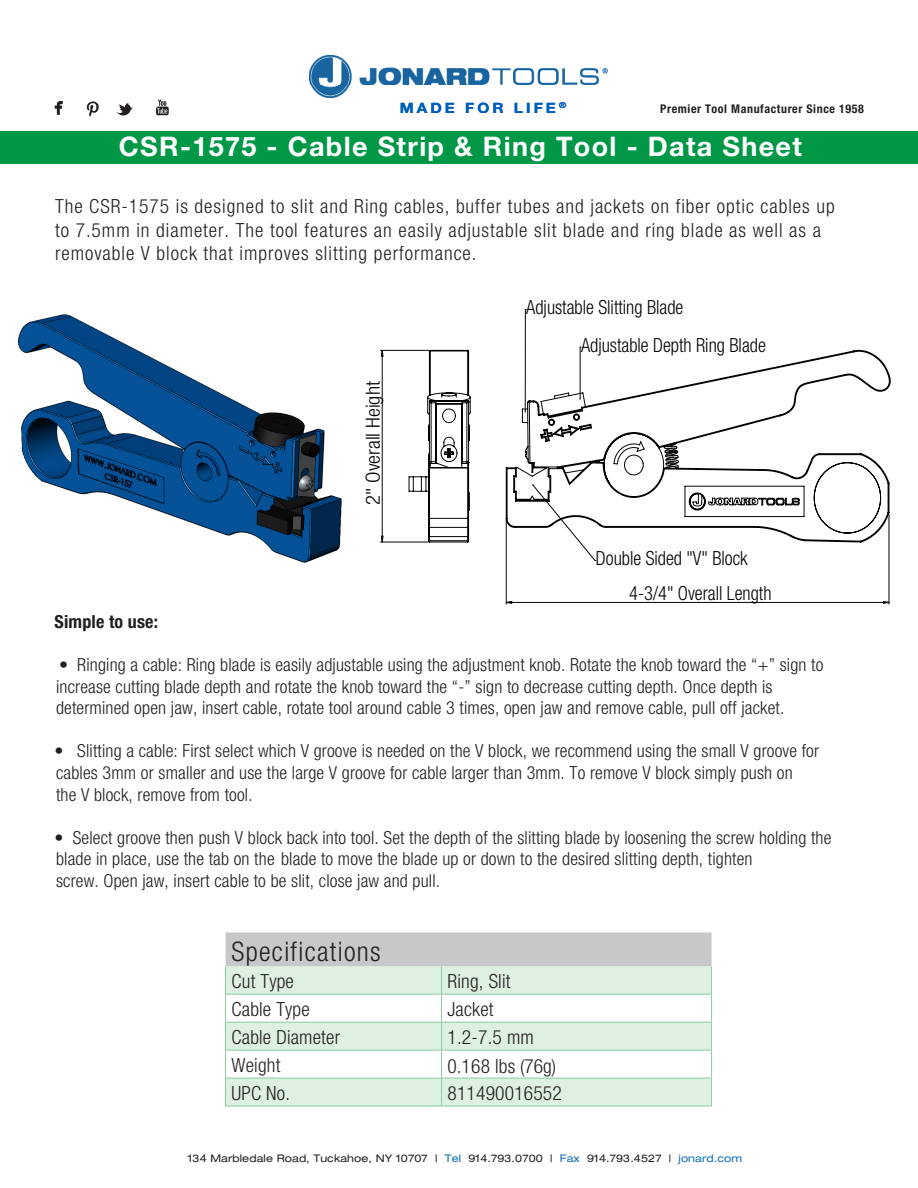
<style>
.page{position:relative;width:918px;height:1188px;background:#fff}
.page>*{position:absolute;margin:0;border:0;box-sizing:border-box;transform-origin:0 0}
.t1{font:700 27px "Helvetica Neue";letter-spacing:.05em;color:#fff}
.t2{font:300 condensed 27px "Helvetica Neue";letter-spacing:.05em;color:#231f20}
.t3{font:300 condensed 19.5px/23.4px "Helvetica Neue";letter-spacing:.05em;color:#231f20}
.t4{font:300 condensed 19.5px/37.7px "Helvetica Neue";color:#050504;scale:.94 1}
.t5{font:300 condensed 19.5px "Helvetica Neue";letter-spacing:.01em;color:#231f20}
.t6{font:300 condensed 19.5px "Helvetica Neue";color:#050504;scale:1.06 1}
.t7{font:300 condensed 18px/21.6px "Helvetica Neue";letter-spacing:.01em;color:#231f20}
.t8{font:700 condensed 18px "Helvetica Neue";letter-spacing:.01em;color:#231f20}
.t9{font:700 14.25px "Helvetica Neue";letter-spacing:.2em;color:#005fb9;scale:1.08 1}
.t10{font:700 condensed 12px "Helvetica Neue";letter-spacing:.05em;color:#231f20}
.t11{font:expanded 10.5px "Helvetica Neue";letter-spacing:.01em;color:#231f20}
.s1{color:#0e6eb8}
</style>
<div class="page">
<img style="left:309px;top:55px;width:298px;height:43px">
<div style="left:0;top:131px;width:918px;height:32px;background:#009847"></div>
<img style="left:54px;top:99px;width:115px;height:18px">
<svg style="left:225px;top:932px;width:487px;height:174px"></svg>
<hr style="left:225px;top:1106px;width:217px;height:1px;background:#87cd9f">
<hr style="left:442px;top:1106px;width:270px;height:1px;background:#87cd9f">
<hr style="left:889px;top:514px;width:1px;height:90px;background:#050504">
<hr style="left:506px;top:520px;width:1px;height:84px;background:#050504">
<hr style="left:381px;top:542px;width:47px;height:1px;background:#050504">
<hr style="left:381px;top:350px;width:48px;height:1px;background:#050504">
<svg style="left:524px;top:309px;width:72px;height:252px"></svg>
<svg style="left:505px;top:601px;width:385px;height:3px"></svg>
<svg style="left:381px;top:350px;width:3px;height:193px"></svg>
<svg style="left:506px;top:350px;width:385px;height:193px"></svg>
<svg style="left:408px;top:350px;width:63px;height:193px"></svg>
<img style="left:17px;top:314px;width:325px;height:249px">
<p class="t9" style="left:400px;top:99px;width:156px">MADE FOR LIFE <sup>®</sup></p>
<p class="t10" style="left:660px;top:101px;width:205px">Premier Tool Manufacturer Since 1958</p>
<h1 class="t1" style="left:119px;top:130px;width:685px">CSR-1575 - Cable Strip &amp; Ring Tool - Data Sheet</h1>
<p class="t3" style="left:55px;top:195px;width:781px">The CSR-1575 is designed to slit and Ring cables, buffer tubes and jackets on fiber optic cables up to 7.5mm in diameter. The tool features an easily adjustable slit blade and ring blade as well as a removable V block that improves slitting performance.</p>
<p class="t6" style="left:362px;top:505px;width:118px;rotate:-90deg">2" Overall Height</p>
<p class="t4" style="left:581px;top:288px;width:198px;text-indent:-55px">Adjustable Slitting Blade<br>Adjustable Depth Ring Blade</p>
<p class="t4" style="left:596px;top:539px;width:163px">Double Sided "V" Block</p>
<p class="t4" style="left:629px;top:574px;width:153px">4-3/4" Overall Length</p>
<p class="t8" style="left:55px;top:610px;width:105px">Simple to use:</p>
<p class="t7" style="left:56px;top:654px;width:769px">• Ringing a cable: Ring blade is easily adjustable using the adjustment knob. Rotate the knob toward the “+” sign to increase cutting blade depth and rotate the knob toward the “-” sign to decrease cutting depth. Once depth is determined open jaw, insert cable, rotate tool around cable 3 times, open jaw and remove cable, pull off jacket.</p>
<p class="t7" style="left:55px;top:740px;width:766px">• Slitting a cable: First select which V groove is needed on the V block, we recommend using the small V groove for cables 3mm or smaller and use the large V groove for cable larger than 3mm. To remove V block simply push on<br>the V block, remove from tool.</p>
<p class="t7" style="left:55px;top:826px;width:778px">• Select groove then push V block back into tool. Set the depth of the slitting blade by loosening the screw holding the blade in place, use the tab on the blade to move the blade up or down to the desired slitting depth, tighten<br>screw. Open jaw, insert cable to be slit, close jaw and pull.</p>
<h1 class="t2" style="left:232px;top:936px;width:151px">Specifications</h1>
<p class="t3" style="left:232px;top:969px;width:64px">Cut Type</p>
<p class="t5" style="left:448px;top:970px;width:65px">Ring, Slit</p>
<p class="t5" style="left:232px;top:998px;width:80px">Cable Type</p>
<p class="t3" style="left:448px;top:997px;width:48px">Jacket</p>
<p class="t5" style="left:232px;top:1026px;width:110px">Cable Diameter</p>
<p class="t3" style="left:448px;top:1025px;width:88px">1.2-7.5 mm</p>
<p class="t3" style="left:232px;top:1053px;width:50px">Weight</p>
<p class="t5" style="left:448px;top:1054px;width:110px">0.168 lbs (76g)</p>
<p class="t3" style="left:232px;top:1081px;width:60px">UPC No.</p>
<p class="t5" style="left:448px;top:1082px;width:116px">811490016552</p>
<p class="t11" style="left:188px;top:1151px;width:556px">134 Marbledale Road, Tuckahoe, NY 10707 | <span class="s1">Tel</span> 914.793.0700 | <span class="s1">Fax</span> 914.793.4527 | <span class="s1">jonard.com</span></p>
</div>
